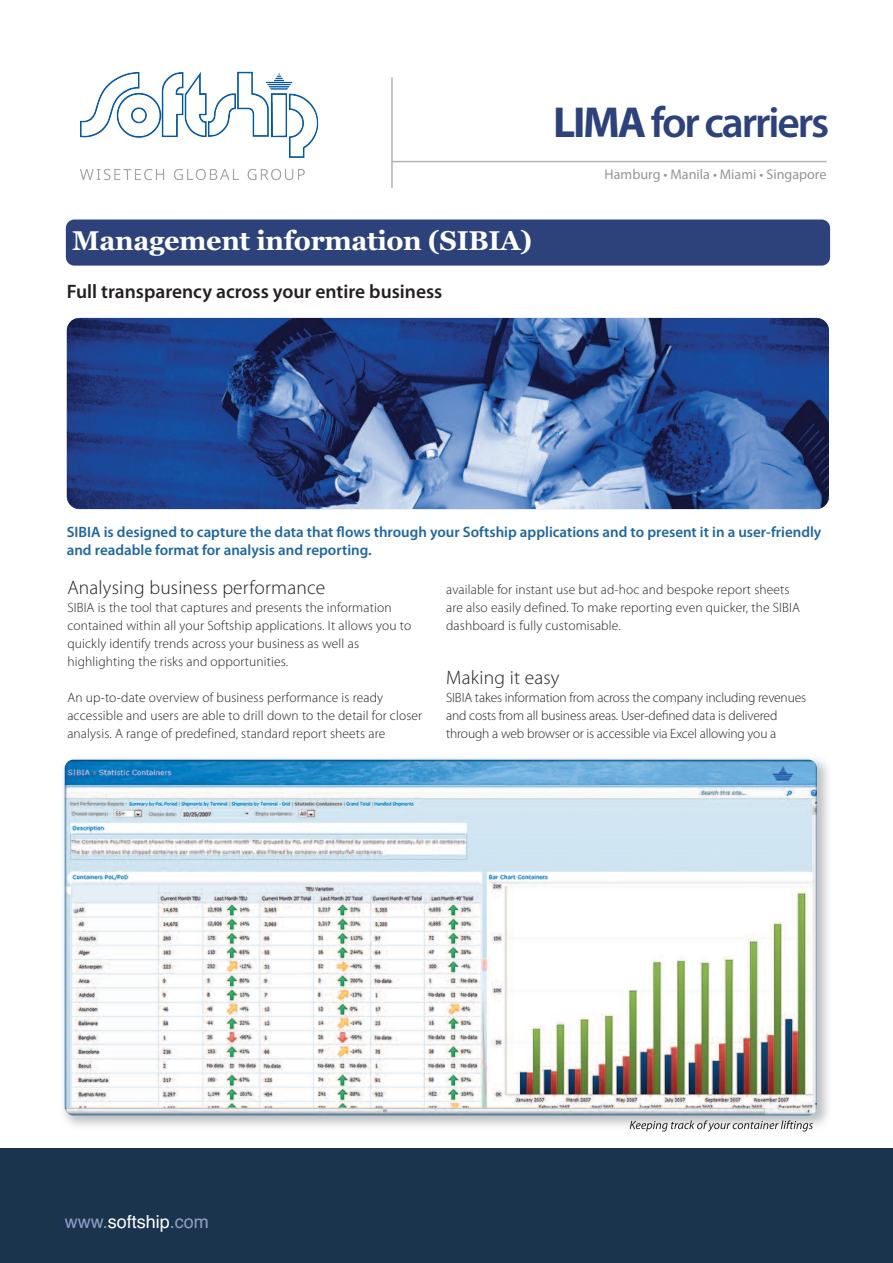
<style>
.page{position:relative;width:893px;height:1263px;background:#fff}
.page>*{position:absolute;margin:0;border:0;box-sizing:border-box;transform-origin:0 0}
.t1{font:600 43.5px "Myriad Pro";letter-spacing:-.05em;color:#2d427a}
.t2{font:700 27px "Georgia";letter-spacing:-.015em;color:#fff}
.t3{font:300 19.5px "Myriad Pro";letter-spacing:.01em;color:#231f20}
.t4{font:600 19.5px "Myriad Pro";color:#231f20}
.t5{font:18px "Helvetica";color:#8da0c5}
.t6{font:600 15px/18px "Myriad Pro";color:#1f669d}
.t7{font:14.1px "Myriad Pro";color:#939598}
.t8{font:300 13.5px/18px "Myriad Pro";letter-spacing:.01em;color:#231f20}
.t9{font:300 13.5px/18px "Myriad Pro";letter-spacing:-.01em;color:#231f20}
.s1{font-weight:700}
.s2{color:#fff}
</style>
<div class="page">
<img style="left:67px;top:318px;width:762px;height:191px;border-radius:13px">
<div style="left:0;top:1148px;width:893px;height:115px;background:#1a344d"></div>
<div style="left:66px;top:219px;width:764px;height:47px;background:#2d427a;border-radius:9px"></div>
<img style="left:80px;top:71px;width:239px;height:109px">
<hr style="left:391px;top:77px;width:2px;height:111px;background:#b2b3b7">
<hr style="left:392px;top:161px;width:435px;height:1px;background:#b2b3b7">
<img style="left:64px;top:759px;width:764px;height:373px">
<img style="left:630px;top:1120px;width:77px;height:11px">
<img style="left:65px;top:760px;width:752px;height:355px;border-radius:9px">
<h1 class="t1" style="left:553px;top:106px;width:278px"><span class="s1">LIMA</span> for carriers</h1>
<h2 class="t2" style="left:72px;top:225px;width:461px">Management information (SIBIA)</h2>
<h3 class="t4" style="left:67px;top:284px;width:377px">Full transparency across your entire business</h3>
<p class="t7" style="left:605px;top:166px;width:223px">Hamburg • Manila • Miami • Singapore</p>
<p class="t6" style="left:67px;top:524px;width:756px">SIBIA is designed to capture the data that flows through your Softship applications and to present it in a user-friendly and readable format for analysis and reporting.</p>
<h3 class="t3" style="left:67px;top:580px;width:260px">Analysing business performance</h3>
<p class="t8" style="left:67px;top:600px;width:345px">SIBIA is the tool that captures and presents the information contained within all your Softship applications. It allows you to quickly identify trends across your business as well as highlighting the risks and opportunities.</p>
<p class="t8" style="left:67px;top:690px;width:356px">An up-to-date overview of business performance is ready accessible and users are able to drill down to the detail for closer analysis. A range of predefined, standard report sheets are</p>
<p class="t8" style="left:446px;top:582px;width:355px">available for instant use but ad-hoc and bespoke report sheets are also easily defined. To make reporting even quicker, the SIBIA dashboard is fully customisable.</p>
<h3 class="t3" style="left:446px;top:670px;width:115px">Making it easy</h3>
<p class="t9" style="left:446px;top:690px;width:362px">SIBIA takes information from across the company including revenues and costs from all business areas. User-defined data is delivered through a web browser or is accessible via Excel allowing you a</p>
<h3 class="t5" style="left:65px;top:1211px;width:146px">www.<span class="s2">softship</span>.com</h3>
</div>
